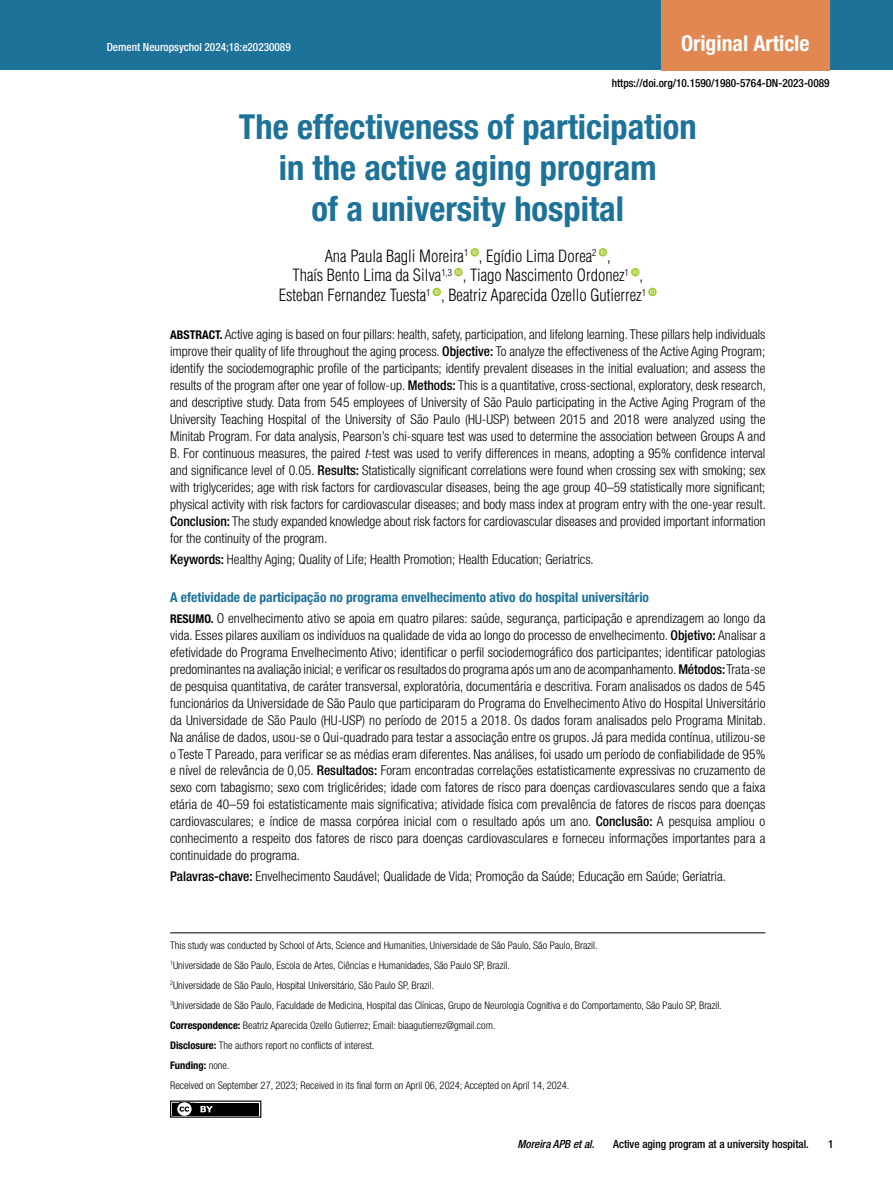
<style>
.page{position:relative;width:893px;height:1191px;background:#fff}
.page>*{position:absolute;margin:0;border:0;box-sizing:border-box;transform-origin:0 0}
.t1{font:700 condensed 34.5px/40.5px "Helvetica Neue LT Std";color:#1d7299;text-align:center}
.t2{font:700 condensed 21.75px "Helvetica Neue LT Std";color:#fff}
.t3{font:300 condensed 16.5px "Helvetica LT Std";color:#000}
.t4{font:300 condensed 13.5px/17px "Helvetica Neue LT Std";color:#000;text-align:justify}
.t5{font:500 condensed 11.25px "Helvetica Neue LT Std";color:#000}
.t6{font:500 condensed 11.25px "Helvetica Neue LT Std";color:#fff}
.t7{font:italic 500 condensed 11.25px "Helvetica Neue LT Std";color:#000}
.t8{font:300 condensed 10.5px/20px "Helvetica Neue LT Std";color:#000}
.s1{font-weight:700;font-size:12px}
.s2{font-weight:500}
.s3{font-style:italic}
.s4{font-weight:700;color:#1d7299}
.s5{font-weight:700}
</style>
<div class="page">
<div style="left:0;top:0;width:893px;height:70px;background:#1d7299"></div>
<div style="left:661px;top:0;width:168px;height:70px;background:#e08752"></div>
<div style="left:170px;top:1100px;width:91px;height:17px;border:1px solid #000"></div>
<div style="left:172px;top:1102px;width:87px;height:13px;background:#000"></div>
<svg style="left:172px;top:1102px;width:41px;height:13px"></svg>
<svg style="left:470px;top:248px;width:9px;height:8px"></svg>
<svg style="left:473px;top:250px;width:4px;height:4px"></svg>
<svg style="left:599px;top:248px;width:8px;height:8px"></svg>
<svg style="left:601px;top:250px;width:4px;height:4px"></svg>
<svg style="left:454px;top:268px;width:9px;height:8px"></svg>
<svg style="left:456px;top:269px;width:5px;height:5px"></svg>
<svg style="left:631px;top:268px;width:8px;height:8px"></svg>
<svg style="left:633px;top:269px;width:5px;height:5px"></svg>
<svg style="left:432px;top:288px;width:9px;height:8px"></svg>
<svg style="left:435px;top:289px;width:4px;height:5px"></svg>
<svg style="left:648px;top:288px;width:9px;height:8px"></svg>
<svg style="left:650px;top:289px;width:5px;height:5px"></svg>
<hr style="left:170px;top:932px;width:595px;height:1px;background:#000">
<p class="t6" style="left:107px;top:41px;width:186px">Dement Neuropsychol 2024;18:e20230089</p>
<h2 class="t2" style="left:681px;top:31px;width:130px">Original Article</h2>
<p class="t5" style="left:612px;top:76px;width:219px">https://doi.org/10.1590/1980-5764-DN-2023-0089</p>
<h1 class="t1" style="left:239px;top:106px;width:459px">The effectiveness of participation in the active aging program<br>of a university hospital</h1>
<p class="t3" style="left:325px;top:245px;width:288px">Ana Paula Bagli Moreira<sup>1</sup> , Egídio Lima Dorea<sup>2</sup> ,</p>
<p class="t3" style="left:292px;top:265px;width:352px">Thaís Bento Lima da Silva<sup>1,3</sup> , Tiago Nascimento Ordonez<sup>1</sup> ,</p>
<p class="t3" style="left:279px;top:285px;width:369px">Esteban Fernandez Tuesta<sup>1</sup> , Beatriz Aparecida Ozello Gutierrez<sup>1</sup></p>
<p class="t4" style="left:170px;top:326px;width:597px"><span class="s1">ABSTRACT.</span> Active aging is based on four pillars: health, safety, participation, and lifelong learning. These pillars help individuals improve their quality of life throughout the aging process. <span class="s2">Objective:</span> To analyze the effectiveness of the Active Aging Program; identify the sociodemographic profile of the participants; identify prevalent diseases in the initial evaluation; and assess the results of the program after one year of follow-up. <span class="s2">Methods:</span> This is a quantitative, cross-sectional, exploratory, desk research, and descriptive study. Data from 545 employees of University of São Paulo participating in the Active Aging Program of the University Teaching Hospital of the University of São Paulo (HU-USP) between 2015 and 2018 were analyzed using the Minitab Program. For data analysis, Pearson’s chi-square test was used to determine the association between Groups A and B. For continuous measures, the paired <span class="s3">t</span>-test was used to verify differences in means, adopting a 95% confidence interval and significance level of 0.05. <span class="s2">Results:</span> Statistically significant correlations were found when crossing sex with smoking; sex with triglycerides; age with risk factors for cardiovascular diseases, being the age group 40–59 statistically more significant; physical activity with risk factors for cardiovascular diseases; and body mass index at program entry with the one-year result.<br><span class="s2">Conclusion:</span> The study expanded knowledge about risk factors for cardiovascular diseases and provided important information for the continuity of the program.</p>
<p class="t4" style="left:170px;top:551px;width:425px"><span class="s2">Keywords:</span> Healthy Aging; Quality of Life; Health Promotion; Health Education; Geriatrics.</p>
<p class="t4" style="left:170px;top:586px;width:597px;line-height:21.1px"><span class="s4">A efetividade de participação no programa envelhecimento ativo do hospital universitário<br></span><span class="s1">RESUMO.</span> O envelhecimento ativo se apoia em quatro pilares: saúde, segurança, participação e aprendizagem ao longo da</p>
<p class="t4" style="left:170px;top:626px;width:597px">vida. Esses pilares auxiliam os indivíduos na qualidade de vida ao longo do processo de envelhecimento. <span class="s2">Objetivo:</span> Analisar a efetividade do Programa Envelhecimento Ativo; identificar o perfil sociodemográfico dos participantes; identificar patologias predominantes na avaliação inicial; e verificar os resultados do programa após um ano de acompanhamento. <span class="s2">Métodos:</span> Trata-se de pesquisa quantitativa, de caráter transversal, exploratória, documentária e descritiva. Foram analisados os dados de 545 funcionários da Universidade de São Paulo que participaram do Programa do Envelhecimento Ativo do Hospital Universitário da Universidade de São Paulo (HU-USP) no período de 2015 a 2018. Os dados foram analisados pelo Programa Minitab.<br>Na análise de dados, usou-se o Qui-quadrado para testar a associação entre os grupos. Já para medida contínua, utilizou-se o Teste T Pareado, para verificar se as médias eram diferentes. Nas análises, foi usado um período de confiabilidade de 95% e nível de relevância de 0,05. <span class="s2">Resultados:</span> Foram encontradas correlações estatisticamente expressivas no cruzamento de sexo com tabagismo; sexo com triglicérides; idade com fatores de risco para doenças cardiovasculares sendo que a faixa etária de 40–59 foi estatisticamente mais significativa; atividade física com prevalência de fatores de riscos para doenças cardiovasculares; e índice de massa corpórea inicial com o resultado após um ano. <span class="s2">Conclusão:</span> A pesquisa ampliou o conhecimento a respeito dos fatores de risco para doenças cardiovasculares e forneceu informações importantes para a continuidade do programa.</p>
<p class="t4" style="left:170px;top:868px;width:557px"><span class="s2">Palavras-chave:</span> Envelhecimento Saudável; Qualidade de Vida; Promoção da Saúde; Educação em Saúde; Geriatria.</p>
<p class="t8" style="left:170px;top:935px;width:553px">This study was conducted by School of Arts, Science and Humanities, Universidade de São Paulo, São Paulo, Brazil.<br><sup>1</sup>Universidade de São Paulo, Escola de Artes, Ciências e Humanidades, São Paulo SP, Brazil.<br><sup>2</sup>Universidade de São Paulo, Hospital Universitário, São Paulo SP, Brazil.<br><sup>3</sup>Universidade de São Paulo, Faculdade de Medicina, Hospital das Clínicas, Grupo de Neurologia Cognitiva e do Comportamento, São Paulo SP, Brazil.<br><span class="s5">Correspondence:</span> Beatriz Aparecida Ozello Gutierrez; Email: biaagutierrez@gmail.com.<br><span class="s5">Disclosure:</span> The authors report no conflicts of interest.<br><span class="s5">Funding:</span> none.<br>Received on September 27, 2023; Received in its final form on April 06, 2024; Accepted on April 14, 2024.</p>
<p class="t7" style="left:517px;top:1137px;width:79px">Moreira APB et al.</p>
<p class="t5" style="left:613px;top:1137px;width:197px">Active aging program at a university hospital.</p>
<p class="t5" style="left:828px;top:1137px;width:7px">1</p>
</div>
